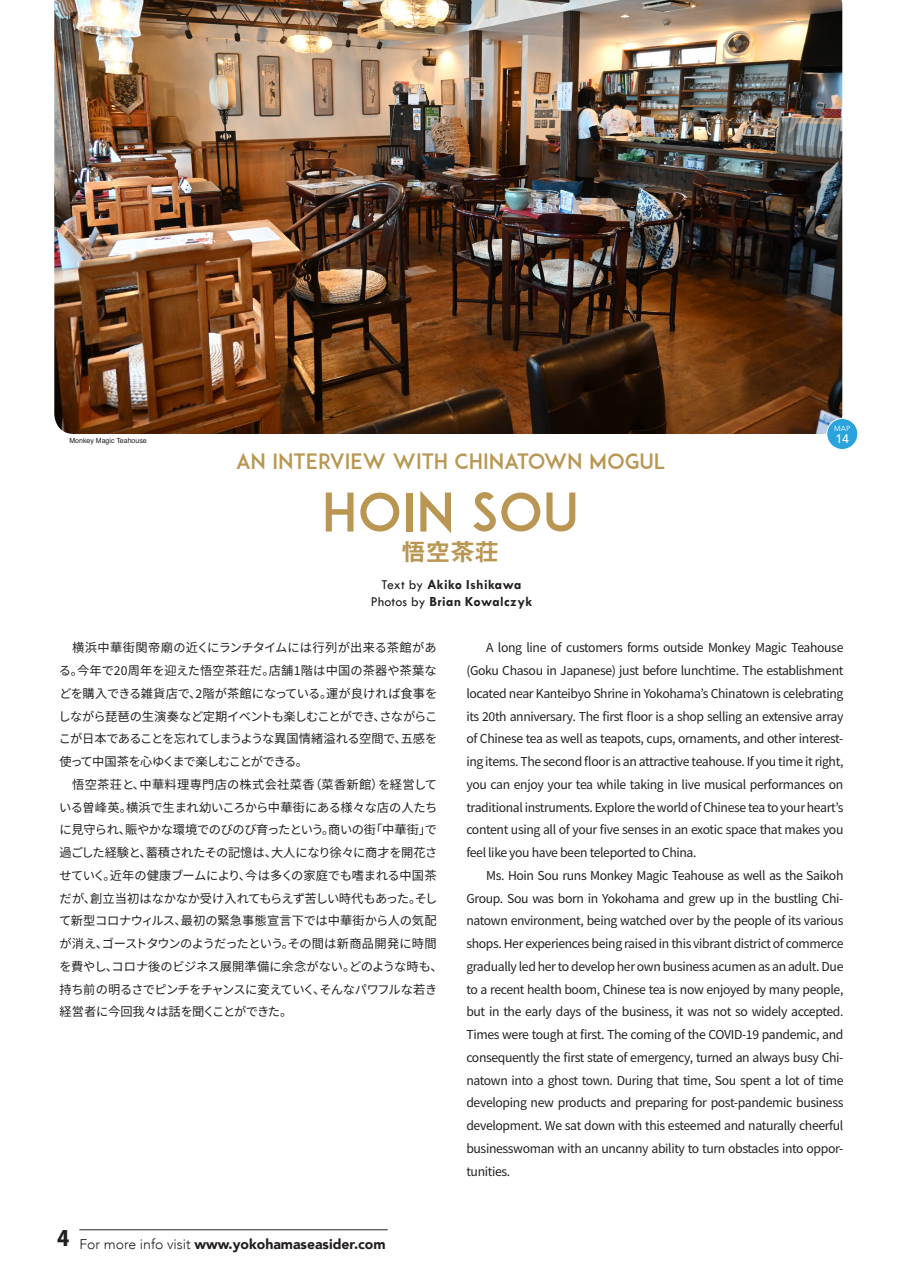
<style>
.page{position:relative;width:903px;height:1275px;background:#fff}
.page>*{position:absolute;margin:0;border:0;box-sizing:border-box;transform-origin:0 0}
.t1{font:52.5px "ADAM.CGPRO";color:#b99652}
.t2{font:24.5px "Midashi Go Pr 6 N MB31";color:#b99652}
.t3{font:21px "ADAM.CGPRO";color:#b99652}
.t4{font:700 14px/16.8px "Tw Cen";letter-spacing:.025em;color:#231f20;text-align:center}
.t5{font:900 14px "Avenir";color:#231f20}
.t6{font:500 12.42px "Avenir";color:#fff}
.t7{font:12.25px/22.8px "Source Han Sans";letter-spacing:-.03em;color:#231f20;text-align:justify}
.t8{font:7.52px "Avenir";color:#fff}
.t9{font:7px "Helvetica";color:#231f20}
.s1{font-weight:400}
.s2{font-weight:300}
</style>
<div class="page">
<img style="left:54px;top:0;width:788px;height:434px">
<hr style="left:79px;top:1229px;width:309px;height:1px;background:#231f20">
<div style="left:827px;top:418px;width:31px;height:31px;background:#2aa2db;border-radius:50%"></div>
<div style="left:826px;top:418px;width:32px;height:32px;border:1px solid #fff;border-radius:50%"></div>
<p class="t9" style="left:69px;top:435px;width:79px">Monkey Magic Teahouse</p>
<h3 class="t3" style="left:236px;top:448px;width:430px">AN INTERVIEW WITH CHINATOWN MOGUL</h3>
<h1 class="t1" style="left:322px;top:480px;width:259px">HOIN SOU</h1>
<h2 class="t2" style="left:401px;top:532px;width:99px">悟空茶荘</h2>
<p class="t4" style="left:371px;top:576px;width:163px"><span class="s1">Text by</span> Akiko Ishikawa<br><span class="s1">Photos by</span> Brian Kowalczyk</p>
<p class="t8" style="left:834px;top:423px;width:17px">MAP</p>
<p class="t6" style="left:835px;top:428px;width:15px">14</p>
<p class="t7" style="left:59px;top:637px;width:385px;text-align:left">　横浜中華街関帝廟の近くにランチタイムには行列が出来る茶館がある。今年で20周年を迎えた悟空茶荘だ。店舗1階は中国の茶器や茶葉などを購入できる雑貨店で、2階が茶館になっている。運が良ければ食事をしながら琵琶の生演奏など定期イベントも楽しむことができ、さながらここが日本であることを忘れてしまうような異国情緒溢れる空間で、五感を使って中国茶を心ゆくまで楽しむことができる。<br>　悟空茶荘と、中華料理専門店の株式会社菜香（菜香新館）を経営している曽峰英。横浜で生まれ幼いころから中華街にある様々な店の人たちに見守られ、賑やかな環境でのびのび育ったという。商いの街「中華街」で過ごした経験と、蓄積されたその記憶は、大人になり徐々に商才を開花させていく。近年の健康ブームにより、今は多くの家庭でも嗜まれる中国茶だが、創立当初はなかなか受け入れてもらえず苦しい時代もあった。そして新型コロナウィルス、最初の緊急事態宣言下では中華街から人の気配が消え、ゴーストタウンのようだったという。その間は新商品開発に時間を費やし、コロナ後のビジネス展開準備に余念がない。どのような時も、持ち前の明るさでピンチをチャンスに変えていく、そんなパワフルな若き経営者に今回我々は話を聞くことができた。</p>
<p class="t7" style="left:466px;top:637px;width:379px;text-indent:20px">A long line of customers forms outside Monkey Magic Teahouse (Goku Chasou in Japanese) just before lunchtime. The establishment located near Kanteibyo Shrine in Yokohama’s Chinatown is celebrating its 20th anniversary. The first floor is a shop selling an extensive array of Chinese tea as well as teapots, cups, ornaments, and other interest&shy;ing items. The second floor is an attractive teahouse. If you time it right, you can enjoy your tea while taking in live musical performances on traditional instruments. Explore the world of Chinese tea to your heart’s content using all of your five senses in an exotic space that makes you feel like you have been teleported to China.</p>
<p class="t7" style="left:466px;top:864px;width:379px;text-indent:20px">Ms. Hoin Sou runs Monkey Magic Teahouse as well as the Saikoh Group. Sou was born in Yokohama and grew up in the bustling Chi&shy;natown environment, being watched over by the people of its various shops. Her experiences being raised in this vibrant district of commerce gradually led her to develop her own business acumen as an adult. Due to a recent health boom, Chinese tea is now enjoyed by many people, but in the early days of the business, it was not so widely accepted.<br>Times were tough at first. The coming of the COVID-19 pandemic, and consequently the first state of emergency, turned an always busy Chi&shy;natown into a ghost town. During that time, Sou spent a lot of time developing new products and preparing for post-pandemic business development. We sat down with this esteemed and naturally cheerful businesswoman with an uncanny ability to turn obstacles into oppor&shy;tunities.</p>
<p class="t5" style="left:57px;top:1232px;width:330px"><sup>4</sup> <span class="s2">For more info visit</span> www.yokohamaseasider.com</p>
</div>
